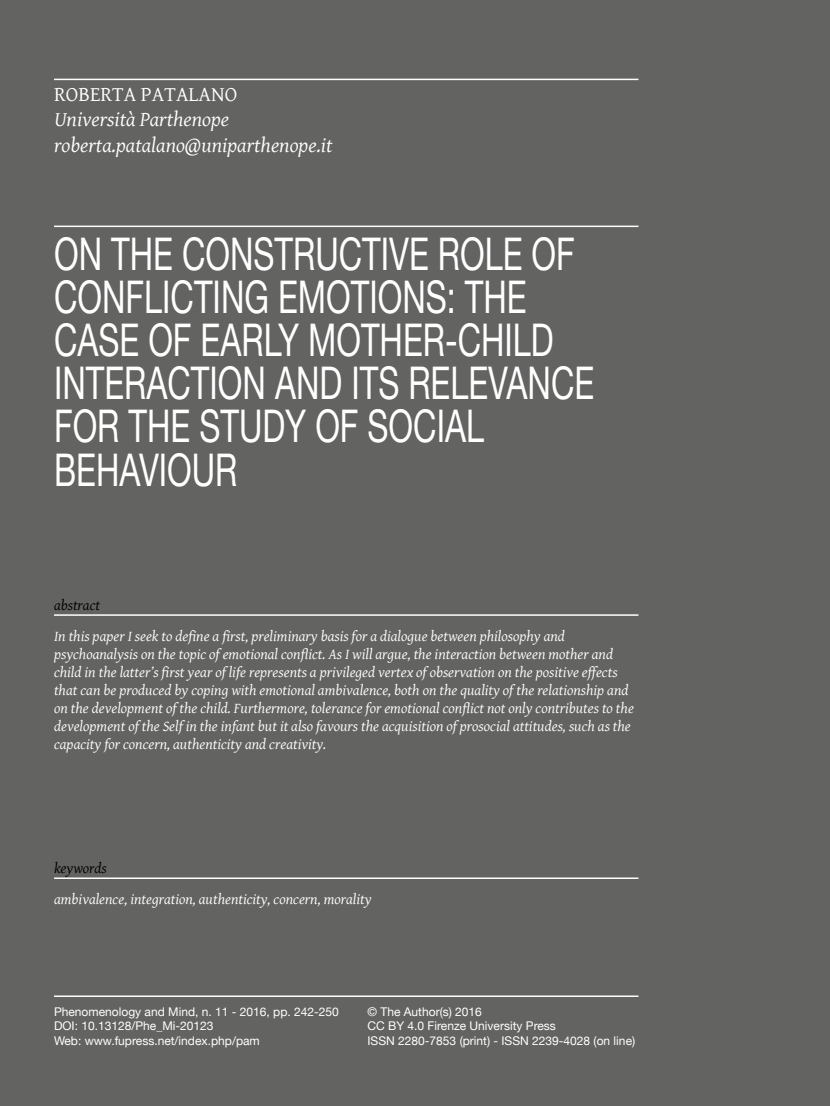
<style>
.page{position:relative;width:830px;height:1106px;background:#fff}
.page>*{position:absolute;margin:0;border:0;box-sizing:border-box;transform-origin:0 0}
.t1{font:45px/43.2px "Helvetica Neue";color:#fff;scale:.72 1}
.t2{font:italic 21px/25.2px "Gentium Basic";color:#fff}
.t3{font:21px "Gentium Basic";color:#fff}
.t4{font:italic 15px/18px "Gentium Basic";color:#fff}
.t5{font:italic 15px "Gentium Basic";color:#000}
.t6{font:12px/14.4px "Helvetica Neue";color:#fff}
</style>
<div class="page">
<div style="left:0;top:0;width:829px;height:1106px;background:#636362"></div>
<hr style="left:54px;top:79px;width:584px;height:1px;background:#fff">
<hr style="left:54px;top:995px;width:584px;height:2px;background:#fff">
<hr style="left:54px;top:225px;width:584px;height:2px;background:#fff">
<hr style="left:54px;top:614px;width:584px;height:2px;background:#fff">
<hr style="left:54px;top:877px;width:584px;height:2px;background:#fff">
<h2 class="t3" style="left:54px;top:79px;width:185px">ROBERTA PATALANO</h2>
<h2 class="t2" style="left:54px;top:106px;width:280px">Università Parthenope roberta.patalano@uniparthenope.it</h2>
<h1 class="t1" style="left:54px;top:234px;width:751px">ON THE CONSTRUCTIVE ROLE OF<br>CONFLICTING EMOTIONS: THE<br>CASE OF EARLY MOTHER-CHILD<br>INTERACTION AND ITS RELEVANCE<br>FOR THE STUDY OF SOCIAL<br>BEHAVIOUR</h1>
<p class="t5" style="left:54px;top:594px;width:48px">abstract</p>
<p class="t4" style="left:54px;top:626px;width:581px">In this paper I seek to define a first, preliminary basis for a dialogue between philosophy and psychoanalysis on the topic of emotional conflict. As I will argue, the interaction between mother and child in the latter’s first year of life represents a privileged vertex of observation on the positive effects that can be produced by coping with emotional ambivalence, both on the quality of the relationship and on the development of the child. Furthermore, tolerance for emotional conflict not only contributes to the development of the Self in the infant but it also favours the acquisition of prosocial attitudes, such as the capacity for concern, authenticity and creativity.</p>
<p class="t5" style="left:54px;top:857px;width:54px">keywords</p>
<p class="t4" style="left:54px;top:889px;width:319px">ambivalence, integration, authenticity, concern, morality</p>
<p class="t6" style="left:54px;top:1005px;width:286px">Phenomenology and Mind, n. 11 - 2016, pp. 242-250<br>DOI: 10.13128/Phe_Mi-20123<br>Web: www.fupress.net/index.php/pam</p>
<p class="t6" style="left:367px;top:1005px;width:269px">© The Author(s) 2016<br>CC BY 4.0 Firenze University Press<br>ISSN 2280-7853 (print) - ISSN 2239-4028 (on line)</p>
</div>
